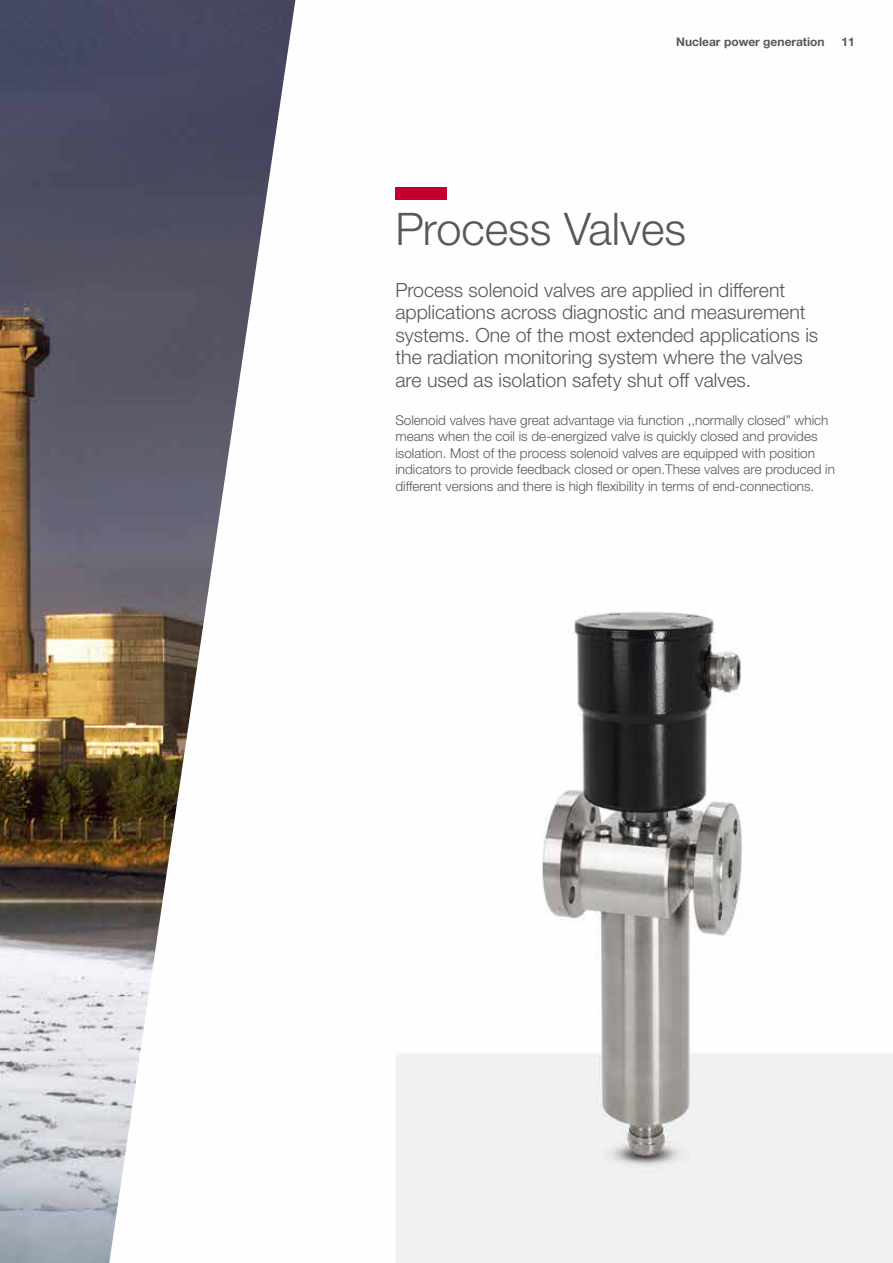
<style>
.page{position:relative;width:893px;height:1263px;background:#fff}
.page>*{position:absolute;margin:0;border:0;box-sizing:border-box;transform-origin:0 0}
.t1{font:300 45px "Helvetica Neue LTW1 G";color:#58585a}
.t2{font:300 19.5px/22.5px "Helvetica Neue LTW1 G";color:#58585a}
.t3{font:300 13.5px/16.5px "Helvetica Neue LTW1 G";color:#58585a}
.t4{font:700 12px "Helvetica Neue LTW1 G";color:#58585a}
</style>
<div class="page">
<img style="left:295px;top:0;width:598px;height:1263px">
<img style="left:0;top:0;width:295px;height:1263px">
<div style="left:395px;top:187px;width:51px;height:13px;background:#c3002f"></div>
<p class="t4" style="left:676px;top:34px;width:150px">Nuclear power generation</p>
<p class="t4" style="left:841px;top:34px;width:15px">11</p>
<h1 class="t1" style="left:395px;top:201px;width:292px">Process Valves</h1>
<p class="t2" style="left:395px;top:279px;width:424px">Process solenoid valves are applied in different applications across diagnostic and measurement systems. One of the most extended applications is the radiation monitoring system where the valves are used as isolation safety shut off valves.</p>
<p class="t3" style="left:395px;top:412px;width:441px">Solenoid valves have great advantage via function ,,normally closed” which means when the coil is de-energized valve is quickly closed and provides isolation. Most of the process solenoid valves are equipped with position indicators to provide feedback closed or open.These valves are produced in different versions and there is high flexibility in terms of end-connections.</p>
</div>
